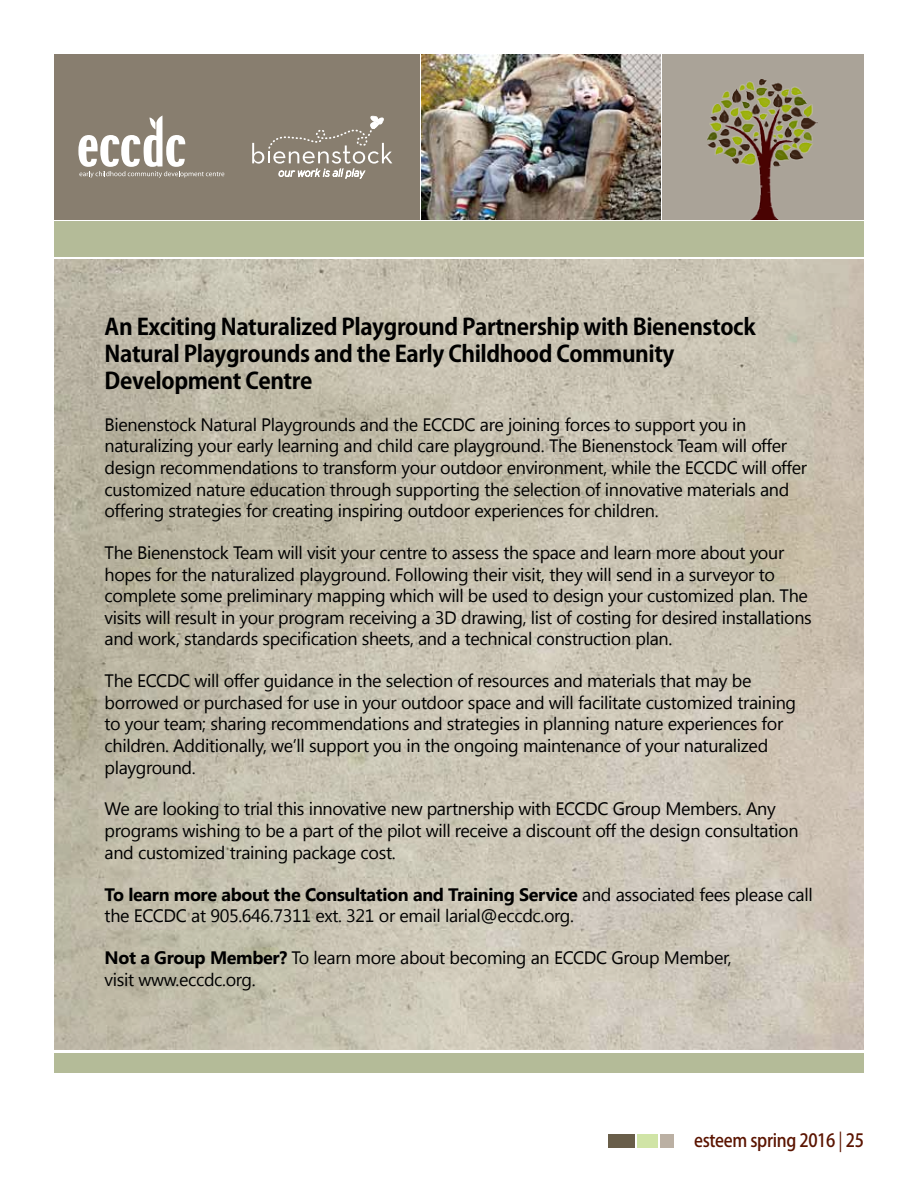
<style>
.page{position:relative;width:918px;height:1188px;background:#fff}
.page>*{position:absolute;margin:0;border:0;box-sizing:border-box;transform-origin:0 0}
.t1{font:700 22.5px/27px "Koz Go Pro";letter-spacing:-.02em;color:#000}
.t2{font:500 18.15px "Koz Go Pro";letter-spacing:-.02em;color:#5b1400;scale:.91 1}
.t3{font:18px/21.6px "Segoe UI";letter-spacing:-.02em;color:#000}
.s1{font-weight:700}
.s2{font-weight:400}
</style>
<div class="page">
<img style="left:54px;top:259px;width:810px;height:790px">
<div style="left:54px;top:1053px;width:810px;height:19px;background:#b4bb98"></div>
<div style="left:54px;top:222px;width:810px;height:35px;background:#b4bb98"></div>
<div style="left:54px;top:54px;width:365px;height:165px;background:#887e6f"></div>
<div style="left:662px;top:54px;width:202px;height:165px;background:#aaa398"></div>
<img style="left:422px;top:54px;width:238px;height:165px">
<svg style="left:78px;top:116px;width:146px;height:62px"></svg>
<img style="left:707px;top:80px;width:111px;height:139px">
<svg style="left:252px;top:116px;width:140px;height:63px"></svg>
<div style="left:608px;top:1134px;width:27px;height:14px;background:#695e4a"></div>
<div style="left:637px;top:1134px;width:20px;height:14px;background:#d0e4a6"></div>
<div style="left:660px;top:1134px;width:14px;height:14px;background:#bbb0a3"></div>
<p class="t1" style="left:105px;top:315px;width:653px">An Exciting Naturalized Playground Partnership with Bienenstock<br>Natural Playgrounds and the Early Childhood Community<br>Development Centre</p>
<p class="t3" style="left:105px;top:413px;width:704px">Bienenstock Natural Playgrounds and the ECCDC are joining forces to support you in naturalizing your early learning and child care playground. The Bienenstock Team will offer design recommendations to transform your outdoor environment, while the ECCDC will offer customized nature education through supporting the selection of innovative materials and offering strategies for creating inspiring outdoor experiences for children.</p>
<p class="t3" style="left:105px;top:541px;width:709px">The Bienenstock Team will visit your centre to assess the space and learn more about your hopes for the naturalized playground. Following their visit, they will send in a surveyor to complete some preliminary mapping which will be used to design your customized plan. The visits will result in your program receiving a 3D drawing, list of costing for desired installations and work, standards specification sheets, and a technical construction plan.</p>
<p class="t3" style="left:105px;top:669px;width:693px">The ECCDC will offer guidance in the selection of resources and materials that may be borrowed or purchased for use in your outdoor space and will facilitate customized training to your team; sharing recommendations and strategies in planning nature experiences for children. Additionally, we’ll support you in the ongoing maintenance of your naturalized playground.</p>
<p class="t3" style="left:105px;top:797px;width:695px">We are looking to trial this innovative new partnership with ECCDC Group Members. Any programs wishing to be a part of the pilot will receive a discount off the design consultation and customized training package cost.</p>
<p class="t3" style="left:105px;top:883px;width:710px"><span class="s1">To learn more about the Consultation and Training Service</span> and associated fees please call the ECCDC at 905.646.7311 ext. 321 or email larial@eccdc.org.</p>
<p class="t3" style="left:105px;top:946px;width:628px"><span class="s1">Not a Group Member?</span> To learn more about becoming an ECCDC Group Member, visit www.eccdc.org.</p>
<p class="t2" style="left:694px;top:1129px;width:188px">esteem spring 2016 <span class="s2">|</span> 25</p>
</div>
